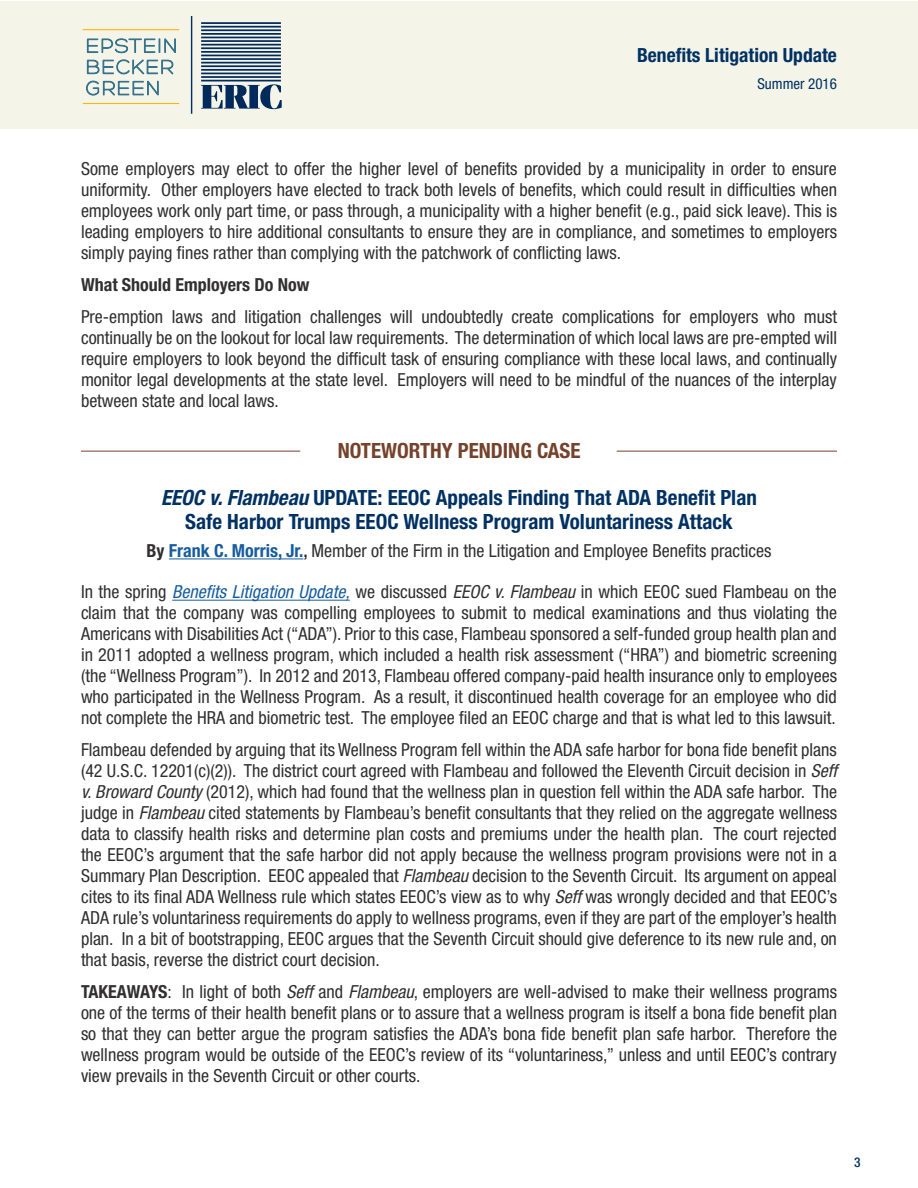
<style>
.page{position:relative;width:918px;height:1188px;background:#fff}
.page>*{position:absolute;margin:0;border:0;box-sizing:border-box;transform-origin:0 0}
.Paragraph_Style_6{font:700 condensed 21px/24px "Helvetica Neue LT";color:#003163;text-align:center}
.t1{font:700 condensed 21px "Helvetica Neue LT";color:#75422b}
.t2{font:700 condensed 19.5px "Helvetica Neue LT";color:#003163}
.Body_Text{font:condensed 18px/21px "Helvetica Neue LT";color:#312f30;text-align:justify}
.t3{font:700 condensed 18px "Helvetica Neue LT";color:#312f30}
.t4{font:condensed 15px "Helvetica Neue LT";color:#003163}
.t5{font:500 condensed 13.5px "Helvetica Neue LT";color:#003163}
.s1{font-style:italic}
.s2{font-weight:700}
.s3{font-weight:700;color:#175d9e}
.s4{font-weight:500;color:#231f20}
.s5{font-style:italic;color:#175d9e}
</style>
<div class="page">
<div style="left:1px;top:1px;width:917px;height:128px;background:#f4f4e8"></div>
<svg style="left:86px;top:38px;width:90px;height:58px"></svg>
<hr style="left:83px;top:103px;width:96px;height:1px;background:#ffb500">
<hr style="left:83px;top:29px;width:96px;height:1px;background:#ffb500">
<svg style="left:201px;top:84px;width:81px;height:25px"></svg>
<hr style="left:201px;top:80px;width:80px;height:1px;background:#00295c">
<hr style="left:201px;top:76px;width:80px;height:2px;background:#00295c">
<hr style="left:201px;top:73px;width:80px;height:1px;background:#00295c">
<hr style="left:201px;top:69px;width:80px;height:2px;background:#00295c">
<hr style="left:201px;top:65px;width:80px;height:2px;background:#00295c">
<hr style="left:201px;top:62px;width:80px;height:2px;background:#00295c">
<hr style="left:201px;top:58px;width:80px;height:2px;background:#00295c">
<hr style="left:201px;top:55px;width:80px;height:1px;background:#00295c">
<hr style="left:201px;top:51px;width:80px;height:2px;background:#00295c">
<hr style="left:201px;top:47px;width:80px;height:2px;background:#00295c">
<hr style="left:201px;top:44px;width:80px;height:2px;background:#00295c">
<hr style="left:201px;top:40px;width:80px;height:2px;background:#00295c">
<hr style="left:201px;top:37px;width:80px;height:1px;background:#00295c">
<hr style="left:201px;top:33px;width:80px;height:2px;background:#00295c">
<hr style="left:201px;top:29px;width:80px;height:2px;background:#00295c">
<hr style="left:201px;top:26px;width:80px;height:2px;background:#00295c">
<hr style="left:201px;top:22px;width:80px;height:2px;background:#00295c">
<hr style="left:191px;top:16px;width:1px;height:98px;background:#003163">
<hr style="left:169px;top:558px;width:134px;height:1px;background:#175d9e">
<hr style="left:172px;top:600px;width:178px;height:1px;background:#175d9e">
<hr style="left:617px;top:451px;width:220px;height:1px;background:#75422b">
<hr style="left:81px;top:451px;width:219px;height:1px;background:#75422b">
<p class="t2" style="left:637px;top:43px;width:201px">Benefits Litigation Update</p>
<p class="t4" style="left:757px;top:75px;width:81px">Summer 2016</p>
<p class="Body_Text" style="left:81px;top:158px;width:758px">Some employers may elect to offer the higher level of benefits provided by a municipality in order to ensure uniformity. Other employers have elected to track both levels of benefits, which could result in difficulties when employees work only part time, or pass through, a municipality with a higher benefit (e.g., paid sick leave). This is leading employers to hire additional consultants to ensure they are in compliance, and sometimes to employers simply paying fines rather than complying with the patchwork of conflicting laws.</p>
<p class="t3" style="left:81px;top:274px;width:230px">What Should Employers Do Now</p>
<p class="Body_Text" style="left:81px;top:306px;width:758px">Pre-emption laws and litigation challenges will undoubtedly create complications for employers who must continually be on the lookout for local law requirements. The determination of which local laws are pre-empted will require employers to look beyond the difficult task of ensuring compliance with these local laws, and continually monitor legal developments at the state level. Employers will need to be mindful of the nuances of the interplay between state and local laws.</p>
<p class="t1" style="left:338px;top:438px;width:244px">NOTEWORTHY PENDING CASE</p>
<p class="Paragraph_Style_6" style="left:161px;top:486px;width:597px"><span class="s1">EEOC v. Flambeau</span> UPDATE: EEOC Appeals Finding That ADA Benefit Plan<br>Safe Harbor Trumps EEOC Wellness Program Voluntariness Attack</p>
<p class="Body_Text" style="left:147px;top:540px;width:626px"><span class="s2">By</span> <span class="s3">Frank C. Morris, Jr.</span><span class="s4">,</span> Member of the Firm in the Litigation and Employee Benefits practices</p>
<p class="Body_Text" style="left:81px;top:581px;width:758px">In the spring <span class="s5">Benefits Litigation Update,</span> we discussed <span class="s1">EEOC v. Flambeau</span> in which EEOC sued Flambeau on the claim that the company was compelling employees to submit to medical examinations and thus violating the Americans with Disabilities Act (“ADA”). Prior to this case, Flambeau sponsored a self-funded group health plan and in 2011 adopted a wellness program, which included a health risk assessment (“HRA”) and biometric screening (the “Wellness Program”). In 2012 and 2013, Flambeau offered company-paid health insurance only to employees who participated in the Wellness Program. As a result, it discontinued health coverage for an employee who did not complete the HRA and biometric test. The employee filed an EEOC charge and that is what led to this lawsuit.</p>
<p class="Body_Text" style="left:81px;top:739px;width:758px">Flambeau defended by arguing that its Wellness Program fell within the ADA safe harbor for bona fide benefit plans (42 U.S.C. 12201(c)(2)). The district court agreed with Flambeau and followed the Eleventh Circuit decision in <span class="s1">Seff v. Broward County</span> (2012), which had found that the wellness plan in question fell within the ADA safe harbor. The judge in <span class="s1">Flambeau</span> cited statements by Flambeau’s benefit consultants that they relied on the aggregate wellness data to classify health risks and determine plan costs and premiums under the health plan. The court rejected the EEOC’s argument that the safe harbor did not apply because the wellness program provisions were not in a Summary Plan Description. EEOC appealed that <span class="s1">Flambeau</span> decision to the Seventh Circuit. Its argument on appeal cites to its final ADA Wellness rule which states EEOC’s view as to why <span class="s1">Seff</span> was wrongly decided and that EEOC’s ADA rule’s voluntariness requirements do apply to wellness programs, even if they are part of the employer’s health plan. In a bit of bootstrapping, EEOC argues that the Seventh Circuit should give deference to its new rule and, on that basis, reverse the district court decision.</p>
<p class="Body_Text" style="left:81px;top:981px;width:758px"><span class="s2">TAKEAWAYS</span>: In light of both <span class="s1">Seff</span> and <span class="s1">Flambeau</span>, employers are well-advised to make their wellness programs one of the terms of their health benefit plans or to assure that a wellness program is itself a bona fide benefit plan so that they can better argue the program satisfies the ADA’s bona fide benefit plan safe harbor. Therefore the wellness program would be outside of the EEOC’s review of its “voluntariness,” unless and until EEOC’s contrary view prevails in the Seventh Circuit or other courts.</p>
<p class="t5" style="left:854px;top:1154px;width:8px">3</p>
</div>
